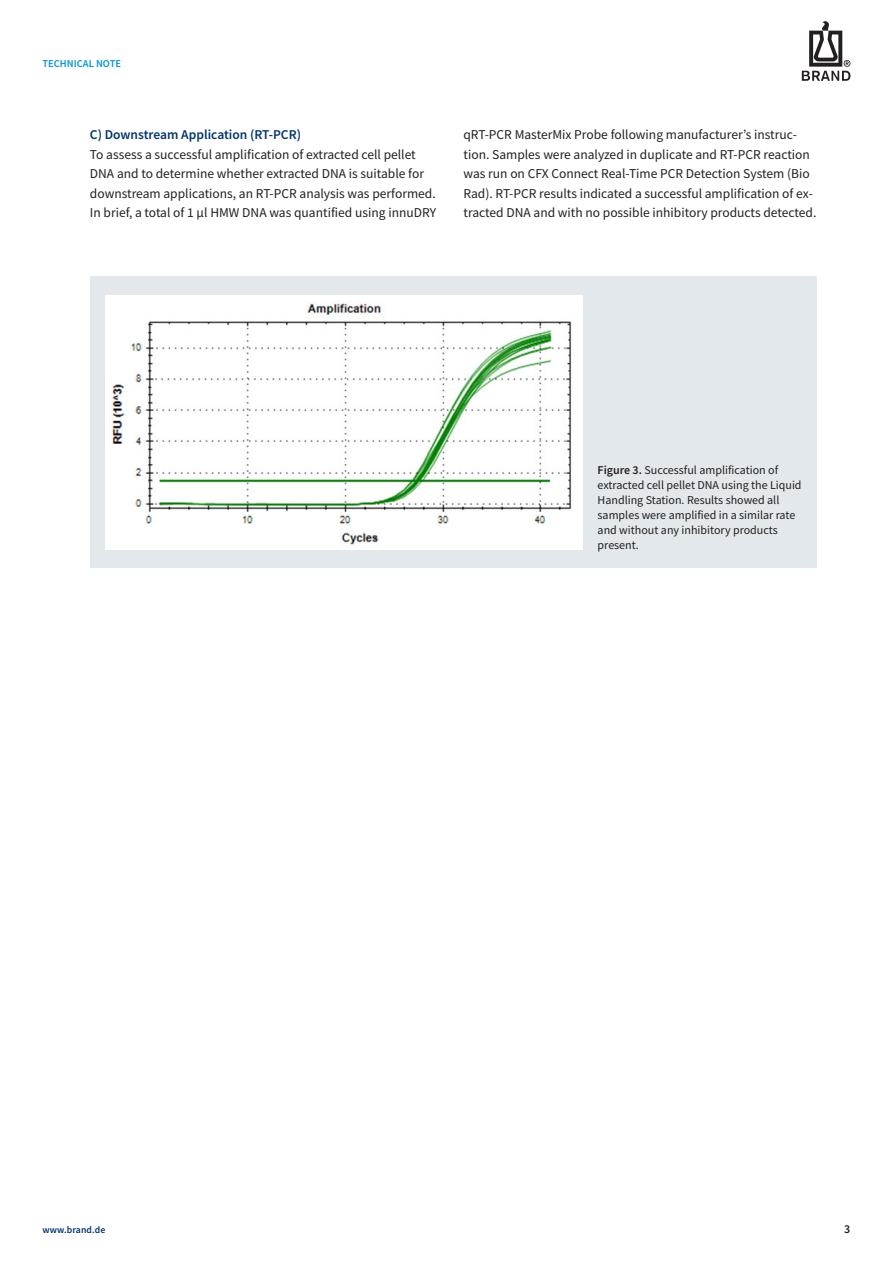
<style>
.page{position:relative;width:893px;height:1263px;background:#fff}
.page>*{position:absolute;margin:0;border:0;box-sizing:border-box;transform-origin:0 0}
.t1{font:13.5px/19.5px "Source Sans Pro";color:#231f20}
.t2{font:600 13.5px "Source Sans Pro";color:#013371}
.t3{font:12px/15px "Source Sans Pro";color:#231f20}
.t4{font:600 12px "Source Sans Pro";color:#231f20}
.t5{font:600 10.5px "Source Sans Pro";color:#0095d9}
.t6{font:600 9.75px "Source Sans Pro";letter-spacing:.01em;color:#013371}
.s1{font-weight:600}
</style>
<div class="page">
<svg style="left:802px;top:21px;width:48px;height:60px"></svg>
<div style="left:90px;top:277px;width:726px;height:291px;background:#e2e8eb"></div>
<img style="left:105px;top:295px;width:478px;height:255px">
<p class="t5" style="left:43px;top:57px;width:80px">TECHNICAL NOTE</p>
<p class="t2" style="left:90px;top:126px;width:213px">C) Downstream Application (RT-PCR)</p>
<p class="t1" style="left:90px;top:144px;width:348px">To assess a successful amplification of extracted cell pellet DNA and to determine whether extracted DNA is suitable for downstream applications, an RT-PCR analysis was performed.<br>In brief, a total of 1 µl HMW DNA was quantified using innuDRY</p>
<p class="t1" style="left:463px;top:125px;width:354px">qRT-PCR MasterMix Probe following manufacturer’s instruc&shy;tion. Samples were analyzed in duplicate and RT-PCR reaction was run on CFX Connect Real-Time PCR Detection System (Bio Rad). RT-PCR results indicated a successful amplification of ex&shy;tracted DNA and with no possible inhibitory products detected.</p>
<p class="t3" style="left:598px;top:462px;width:205px"><span class="s1">Figure 3.</span> Successful amplification of extracted cell pellet DNA using the Liquid Handling Station. Results showed all samples were amplified in a similar rate and without any inhibitory products present.</p>
<p class="t6" style="left:43px;top:1223px;width:64px">www.brand.de</p>
<p class="t4" style="left:844px;top:1221px;width:8px">3</p>
</div>
